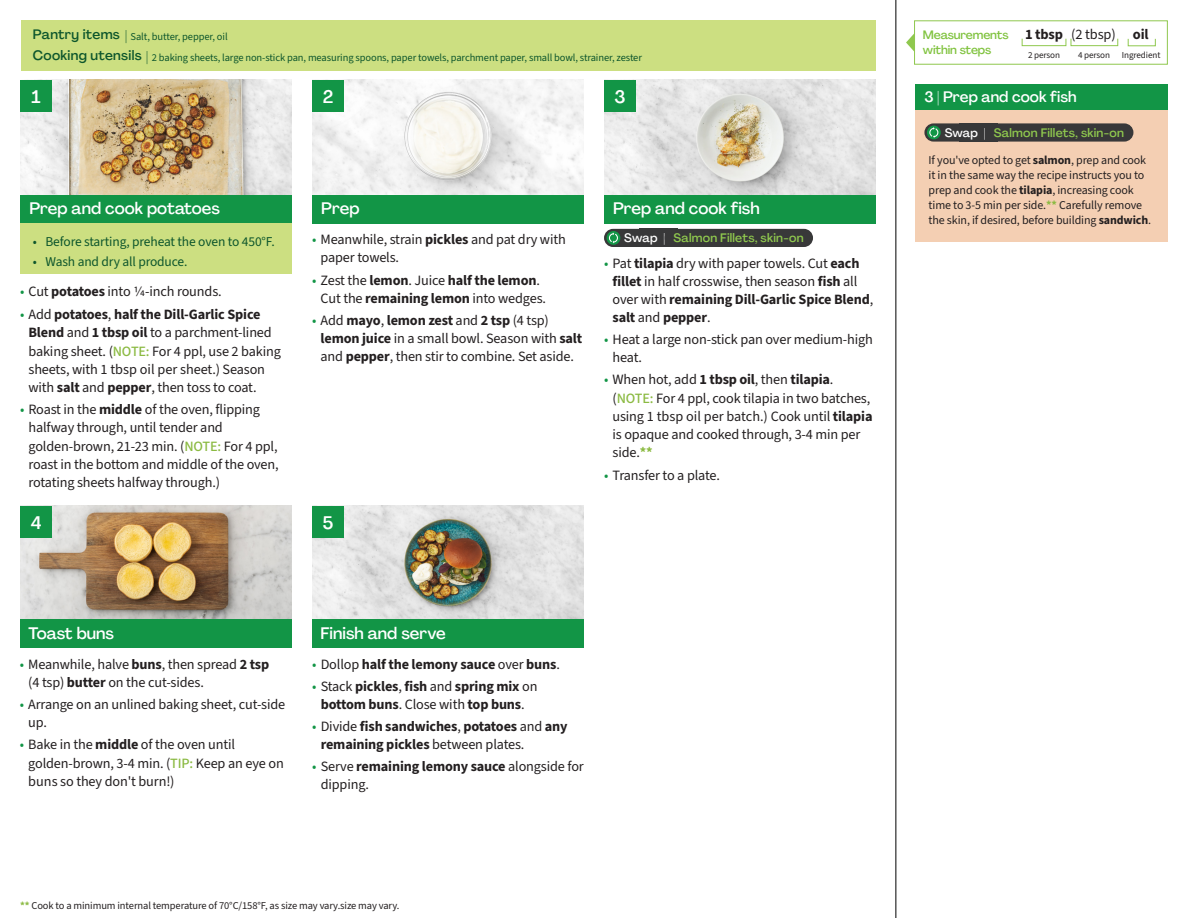
<style>
.page{position:relative;width:1188px;height:918px;background:#fff}
.page>*{position:absolute;margin:0;border:0;box-sizing:border-box;transform-origin:0 0}
.t1{font:500 18px "Agrandir";color:#fff}
.t2{font:500 16.5px "Agrandir";color:#fff}
.t3{font:500 15px "Agrandir";color:#fff}
.t4{font:14.4px "Source Sans 3";letter-spacing:-.01em;color:#231f20}
.t5{font:14.25px/18.3px "Source Sans 3";letter-spacing:-.01em;color:#231f20}
.t6{font:14.25px/18px "Source Sans 3";letter-spacing:-.01em;color:#231f20;text-align:center}
.t7{font:13.5px "Source Sans 3";letter-spacing:-.01em;color:#0d562c}
.t8{font:500 13.5px "Agrandir";letter-spacing:.025em;color:#0d562c}
.t9{font:500 12.15px "Agrandir";letter-spacing:.02em;color:#8fc84e}
.t10{font:12px/15px "Source Sans 3";letter-spacing:-.01em;color:#231f20}
.t11{font:500 12px/15.8px "Agrandir";letter-spacing:-.01em;color:#81c340}
.t12{font:10.5px "Source Sans 3";letter-spacing:-.01em;color:#0d562c}
.t13{font:10.5px "Source Sans 3";letter-spacing:-.01em;color:#231f20}
.t14{font:9.15px "Source Sans 3";letter-spacing:-.01em;color:#231f20}
.s1{font-family:"Agrandir";font-weight:500;font-size:13.5px}
.s2{color:#129546}
.s3{font-style:inherit}
.s4{color:#8bba42}
.s5{color:#fff}
</style>
<div class="page">
<img style="left:20px;top:506px;width:272px;height:113px">
<img style="left:312px;top:506px;width:272px;height:113px">
<img style="left:20px;top:80px;width:272px;height:115px">
<img style="left:312px;top:80px;width:272px;height:115px">
<img style="left:604px;top:80px;width:272px;height:115px">
<div style="left:312px;top:195px;width:272px;height:29px;background:#129546"></div>
<div style="left:20px;top:195px;width:272px;height:29px;background:#129546"></div>
<div style="left:20px;top:619px;width:272px;height:29px;background:#129546"></div>
<div style="left:312px;top:619px;width:272px;height:29px;background:#129546"></div>
<div style="left:604px;top:195px;width:272px;height:29px;background:#129546"></div>
<div style="left:21px;top:20px;width:855px;height:51px;background:#ccdf81"></div>
<div style="left:20px;top:224px;width:272px;height:50px;background:#ccdf81"></div>
<hr style="left:896px;top:0;width:1px;height:918px;background:#000">
<div style="left:20px;top:506px;width:32px;height:32px;background:#129546"></div>
<div style="left:20px;top:80px;width:32px;height:32px;background:#129546"></div>
<div style="left:312px;top:506px;width:32px;height:32px;background:#129546"></div>
<div style="left:312px;top:80px;width:32px;height:32px;background:#129546"></div>
<div style="left:604px;top:80px;width:32px;height:32px;background:#129546"></div>
<div style="left:914px;top:20px;width:254px;height:45px;border:1px solid #8fc84e"></div>
<div style="left:1022px;top:38px;width:44px;height:8px;border:1px solid #8fc84e"></div>
<div style="left:1071px;top:38px;width:47px;height:8px;border:1px solid #8fc84e"></div>
<div style="left:1128px;top:38px;width:28px;height:8px;border:1px solid #8fc84e"></div>
<svg style="left:906px;top:33px;width:9px;height:19px"></svg>
<div style="left:916px;top:110px;width:252px;height:131px;background:#f4cfb3"></div>
<div style="left:916px;top:84px;width:252px;height:26px;background:#129546"></div>
<div style="left:639px;top:229px;width:38px;height:18px;background:#383839"></div>
<div style="left:604px;top:229px;width:71px;height:18px;background:#383839;border-radius:9px"></div>
<div style="left:607px;top:231px;width:13px;height:14px;background:#129546;border-radius:50%"></div>
<svg style="left:609px;top:232px;width:9px;height:11px"></svg>
<div style="left:665px;top:229px;width:148px;height:18px;background:#383839;border-radius:9px"></div>
<div style="left:959px;top:123px;width:38px;height:19px;background:#383839"></div>
<div style="left:924px;top:123px;width:71px;height:19px;background:#383839;border-radius:9px"></div>
<svg style="left:927px;top:126px;width:14px;height:13px"></svg>
<svg style="left:929px;top:127px;width:9px;height:11px"></svg>
<div style="left:985px;top:123px;width:148px;height:19px;background:#383839;border-radius:9px"></div>
<p class="t12" style="left:33px;top:30px;width:197px"><span class="s1">Pantry items |</span> Salt, butter, pepper, oil</p>
<p class="t8" style="left:33px;top:47px;width:110px">Cooking utensils</p>
<p class="t12" style="left:146px;top:51px;width:497px"><span class="s1">|</span> 2 baking sheets, large non-stick pan, measuring spoons, paper towels, parchment paper, small bowl, strainer, zester</p>
<p class="t1" style="left:32px;top:86px;width:11px">1</p>
<p class="t1" style="left:323px;top:86px;width:12px">2</p>
<p class="t1" style="left:614px;top:85px;width:13px">3</p>
<p class="t2" style="left:29px;top:198px;width:192px">Prep and cook potatoes</p>
<p class="t2" style="left:321px;top:198px;width:40px">Prep</p>
<p class="t2" style="left:613px;top:198px;width:148px">Prep and cook fish</p>
<p class="t7" style="left:33px;top:233px;width:244px">• Before starting, preheat the oven to 450°F.</p>
<p class="t7" style="left:33px;top:253px;width:156px">• Wash and dry all produce.</p>
<p class="t5" style="left:20px;top:282px;width:203px"><span class="s2">•</span> Cut <span class="s3">potatoes</span> into 1/4-inch rounds.</p>
<p class="t5" style="left:29px;top:305px;width:254px;text-indent:-9px"><span class="s2">•</span> Add <span class="s3">potatoes</span>, <span class="s3">half the Dill-Garlic Spice Blend</span> and <span class="s3">1 tbsp oil</span> to a parchment-lined baking sheet. (<span class="s4">NOTE:</span> For 4 ppl, use 2 baking sheets, with 1 tbsp oil per sheet.) Season with <span class="s3">salt</span> and <span class="s3">pepper</span>, then toss to coat.</p>
<p class="t5" style="left:29px;top:400px;width:252px;text-indent:-9px"><span class="s2">•</span> Roast in the <span class="s3">middle</span> of the oven, flipping halfway through, until tender and golden-brown, 21-23 min. (<span class="s4">NOTE:</span> For 4 ppl, roast in the bottom and middle of the oven, rotating sheets halfway through.)</p>
<p class="t5" style="left:321px;top:231px;width:247px;text-indent:-9px"><span class="s2">•</span> Meanwhile, strain <span class="s3">pickles</span> and pat dry with paper towels.</p>
<p class="t5" style="left:312px;top:271px;width:235px;text-align:center"><span class="s2">•</span> Zest the <span class="s3">lemon</span>. Juice <span class="s3">half the lemon</span>.<br>Cut the <span class="s3">remaining lemon</span> into wedges.</p>
<p class="t5" style="left:321px;top:311px;width:263px;text-indent:-9px"><span class="s2">•</span> Add <span class="s3">mayo</span>, <span class="s3">lemon zest</span> and <span class="s3">2 tsp</span> (4 tsp) <span class="s3">lemon juice</span> in a small bowl. Season with <span class="s3">salt </span>and <span class="s3">pepper</span>, then stir to combine. Set aside.</p>
<p class="t9" style="left:624px;top:230px;width:181px"><span class="s5">Swap |</span> Salmon Fillets, skin-on</p>
<p class="t5" style="left:613px;top:254px;width:262px;text-indent:-9px"><span class="s2">•</span> Pat <span class="s3">tilapia</span> dry with paper towels. Cut <span class="s3">each fillet</span> in half crosswise, then season <span class="s3">fish</span> all over with <span class="s3">remaining Dill-Garlic Spice Blend</span>, <span class="s3">salt</span> and <span class="s3">pepper</span>.</p>
<p class="t5" style="left:613px;top:330px;width:262px;text-indent:-9px"><span class="s2">•</span> Heat a large non-stick pan over medium-high heat.</p>
<p class="t5" style="left:613px;top:371px;width:262px;text-indent:-9px"><span class="s2">•</span> When hot, add <span class="s3">1 tbsp oil</span>, then <span class="s3">tilapia</span>. (<span class="s4">NOTE:</span> For 4 ppl, cook tilapia in two batches, using 1 tbsp oil per batch.) Cook until <span class="s3">tilapia </span>is opaque and cooked through, 3-4 min per side.<span class="s4">**</span></p>
<p class="t5" style="left:604px;top:466px;width:118px"><span class="s2">•</span> Transfer to a plate.</p>
<p class="t1" style="left:31px;top:511px;width:12px">4</p>
<p class="t1" style="left:323px;top:511px;width:12px">5</p>
<p class="t2" style="left:29px;top:623px;width:87px">Toast buns</p>
<p class="t2" style="left:321px;top:623px;width:127px">Finish and serve</p>
<p class="t5" style="left:28px;top:655px;width:242px;text-indent:-9px"><span class="s2">•</span> Meanwhile, halve <span class="s3">buns</span>, then spread <span class="s3">2 tsp </span>(4 tsp) <span class="s3">butter</span> on the cut-sides.</p>
<p class="t5" style="left:28px;top:695px;width:259px;text-indent:-9px"><span class="s2">•</span> Arrange on an unlined baking sheet, cut-side up.</p>
<p class="t5" style="left:28px;top:735px;width:257px;text-indent:-9px"><span class="s2">•</span> Bake in the <span class="s3">middle</span> of the oven until golden-brown, 3-4 min. (<span class="s4">TIP:</span> Keep an eye on buns so they don't burn!)</p>
<p class="t6" style="left:312px;top:655px;width:249px"><span class="s2">•</span> <span class="s3">Dollop</span> half the lemony sauce <span class="s3">over</span> buns<span class="s3">.</span></p>
<p class="t6" style="left:312px;top:677px;width:227px"><span class="s2">•</span> <span class="s3">Stack</span> pickles<span class="s3">,</span> fish <span class="s3">and</span> spring mix <span class="s3">on </span>bottom buns<span class="s3">. Close with</span> top buns<span class="s3">.</span></p>
<p class="t6" style="left:321px;top:718px;width:248px;text-align:left;text-indent:-9px"><span class="s2">•</span> <span class="s3">Divide</span> fish sandwiches<span class="s3">,</span> potatoes <span class="s3">and</span> any remaining pickles <span class="s3">between plates.</span></p>
<p class="t5" style="left:321px;top:758px;width:265px;text-indent:-9px"><span class="s2">•</span> Serve <span class="s3">remaining lemony sauce</span> alongside for dipping.</p>
<p class="t13" style="left:20px;top:898px;width:381px"><span class="s4">**</span> Cook to a minimum internal temperature of 70°C/158°F, as size may vary.size may vary.</p>
<p class="t11" style="left:923px;top:26px;width:87px">Measurements within steps</p>
<p class="t4" style="left:1025px;top:26px;width:125px">1 tbsp <span class="s3">(2 tbsp)</span> oil</p>
<p class="t14" style="left:1028px;top:49px;width:34px">2 person</p>
<p class="t14" style="left:1078px;top:49px;width:34px">4 person</p>
<p class="t14" style="left:1122px;top:49px;width:40px">Ingredient</p>
<p class="t3" style="left:924px;top:88px;width:154px">3 | Prep and cook fish</p>
<p class="t9" style="left:945px;top:125px;width:181px"><span class="s5">Swap |</span> Salmon Fillets, skin-on</p>
<p class="t10" style="left:929px;top:153px;width:224px">If you've opted to get <span class="s3">salmon</span>, prep and cook it in the same way the recipe instructs you to prep and cook the <span class="s3">tilapia</span>, increasing cook time to 3-5 min per side.<span class="s4">**</span> Carefully remove the skin, if desired, before building <span class="s3">sandwich</span>.</p>
</div>
